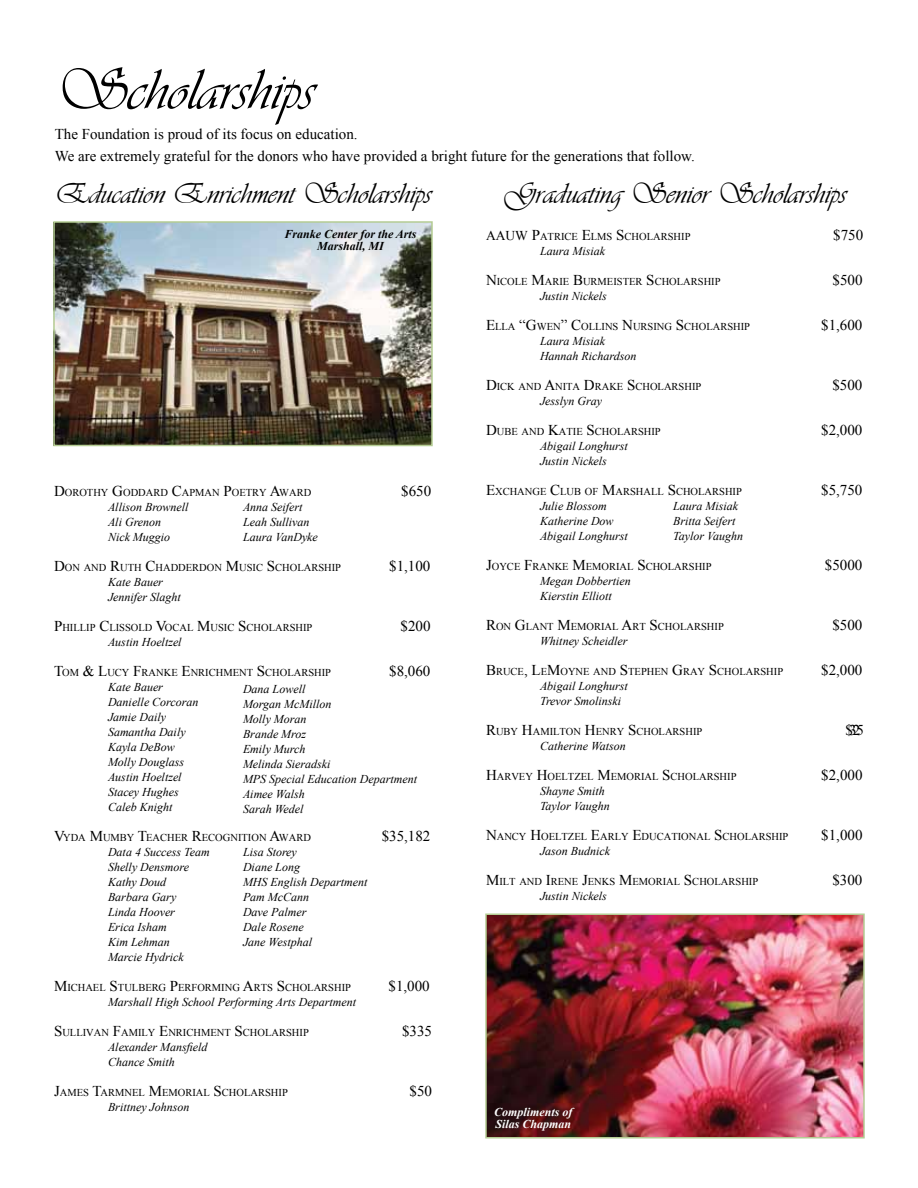
<style>
.page{position:relative;width:918px;height:1188px;background:#fff}
.page>*{position:absolute;margin:0;border:0;box-sizing:border-box;transform-origin:0 0}
.t1{font:60px "Vivaldii";color:#000}
.t2{font:30px "Vivaldii";color:#000}
.t3{font:15px/22.5px "Times New Roman";color:#000}
.t4{font:15px "Times New Roman";color:#000}
.t5{font:13.5px "Times New Roman";color:#000}
.t6{font:italic 12px/15px "Times New Roman";color:#000}
.t7{font:italic 700 12px/12px "Times New Roman";color:#000;text-align:center}
.t8{font:italic 700 12px/12px "Times New Roman";color:#fff}
.t9{font:10.5px "Times New Roman";color:#000}
.s1{font-size:15px}
</style>
<div class="page">
<img style="left:56px;top:224px;width:374px;height:219px">
<div style="left:53px;top:221px;width:380px;height:225px;border:2px solid #b4cc93"></div>
<img style="left:488px;top:917px;width:374px;height:218px">
<div style="left:485px;top:914px;width:380px;height:224px;border:2px solid #b4cc93"></div>
<h1 class="t1" style="left:55px;top:55px;width:261px">Scholarships</h1>
<p class="t3" style="left:55px;top:122px;width:642px">The Foundation is proud of its focus on education.<br>We are extremely grateful for the donors who have provided a bright future for the generations that follow.</p>
<h2 class="t2" style="left:55px;top:175px;width:378px">Education Enrichment Scholarships</h2>
<p class="t7" style="left:284px;top:228px;width:134px">Franke Center for the Arts<br>Marshall, MI</p>
<p class="t9" style="left:54px;top:486px;width:258px"><span class="s1">D</span>OROTHY <span class="s1">G</span>ODDARD <span class="s1">C</span>APMAN <span class="s1">P</span>OETRY <span class="s1">A</span>WARD</p>
<p class="t4" style="left:401px;top:481px;width:31px">$650</p>
<p class="t6" style="left:108px;top:500px;width:82px">Allison Brownell<br>Ali Grenon<br>Nick Muggio</p>
<p class="t9" style="left:54px;top:561px;width:289px"><span class="s1">D</span>ON AND <span class="s1">R</span>UTH <span class="s1">C</span>HADDERDON <span class="s1">M</span>USIC <span class="s1">S</span> CHOLARSHIP</p>
<p class="t4" style="left:389px;top:556px;width:43px">$1,100</p>
<p class="t6" style="left:108px;top:575px;width:74px">Kate Bauer<br>Jennifer Slaght</p>
<p class="t9" style="left:54px;top:621px;width:260px"><span class="s1">P</span>HILLIP <span class="s1">C</span>LISSOLD <span class="s1">V</span>OCAL <span class="s1">M</span>USIC <span class="s1">S</span> CHOLARSHIP</p>
<p class="t4" style="left:401px;top:616px;width:31px">$200</p>
<p class="t6" style="left:108px;top:635px;width:75px">Austin Hoeltzel</p>
<p class="t9" style="left:54px;top:666px;width:279px"><span class="s1">T</span>OM <span class="s1">&amp; L</span>UCY <span class="s1">F</span>RANKE <span class="s1">E</span>NRICHMENT <span class="s1">S</span> CHOLARSHIP</p>
<p class="t4" style="left:389px;top:661px;width:43px">$8,060</p>
<p class="t6" style="left:108px;top:680px;width:92px">Kate Bauer<br>Danielle Corcoran<br>Jamie Daily<br>Samantha Daily<br>Kayla DeBow<br>Molly Douglass<br>Austin Hoeltzel<br>Stacey Hughes<br>Caleb Knight</p>
<p class="t9" style="left:54px;top:831px;width:258px"><span class="s1">V</span>YDA <span class="s1">M</span>UMBY <span class="s1">T</span>EACHER <span class="s1">R</span>ECOGNITION <span class="s1">A</span>WARD</p>
<p class="t4" style="left:382px;top:826px;width:50px">$35,182</p>
<p class="t6" style="left:108px;top:845px;width:103px">Data 4 Success Team<br>Shelly Densmore<br>Kathy Doud<br>Barbara Gary<br>Linda Hoover<br>Erica Isham<br>Kim Lehman<br>Marcie Hydrick</p>
<p class="t9" style="left:54px;top:981px;width:299px"><span class="s1">M</span>ICHAEL <span class="s1">S</span> TULBERG <span class="s1">P</span>ERFORMING <span class="s1">A</span>RTS <span class="s1">S</span> CHOLARSHIP</p>
<p class="t4" style="left:389px;top:976px;width:43px">$1,000</p>
<p class="t6" style="left:108px;top:995px;width:250px">Marshall High School Performing Arts Department</p>
<p class="t9" style="left:54px;top:1026px;width:256px"><span class="s1">S</span> ULLIVAN <span class="s1">F</span>AMILY <span class="s1">E</span>NRICHMENT <span class="s1">S</span> CHOLARSHIP</p>
<p class="t4" style="left:402px;top:1021px;width:31px">$335</p>
<p class="t6" style="left:108px;top:1040px;width:101px">Alexander Mansfield<br>Chance Smith</p>
<p class="t9" style="left:54px;top:1086px;width:235px"><span class="s1">J</span>AMES <span class="s1">T</span>ARMNEL <span class="s1">M</span>EMORIAL <span class="s1">S</span> CHOLARSHIP</p>
<p class="t4" style="left:410px;top:1081px;width:24px">$50</p>
<p class="t6" style="left:108px;top:1100px;width:83px">Brittney Johnson</p>
<p class="t6" style="left:243px;top:499px;width:76px">Anna Seifert<br>Leah Sullivan<br>Laura VanDyke</p>
<p class="t6" style="left:243px;top:681px;width:176px">Dana Lowell<br>Morgan McMillon<br>Molly Moran<br>Brande Mroz<br>Emily Murch<br>Melinda Sieradski<br>MPS Special Education Department<br>Aimee Walsh<br>Sarah Wedel</p>
<p class="t6" style="left:243px;top:845px;width:126px">Lisa Storey<br>Diane Long<br>MHS English Department<br>Pam McCann<br>Dave Palmer<br>Dale Rosene<br>Jane Westphal</p>
<h2 class="t2" style="left:504px;top:175px;width:344px">Graduating Senior Scholarships</h2>
<p class="t5" style="left:486px;top:226px;width:12px">AAUW</p>
<p class="t9" style="left:532px;top:229px;width:160px"><span class="s1">P</span>ATRICE <span class="s1">E</span>LMS <span class="s1">S</span> CHOLARSHIP</p>
<p class="t4" style="left:833px;top:225px;width:31px">$750</p>
<p class="t6" style="left:540px;top:243px;width:67px">Laura Misiak</p>
<p class="t9" style="left:486px;top:274px;width:236px"><span class="s1">N</span>ICOLE <span class="s1">M</span>ARIE <span class="s1">B</span>URMEISTER <span class="s1">S</span> CHOLARSHIP</p>
<p class="t4" style="left:833px;top:270px;width:31px">$500</p>
<p class="t6" style="left:540px;top:288px;width:68px">Justin Nickels</p>
<p class="t9" style="left:486px;top:319px;width:266px"><span class="s1">E</span>LLA <span class="s1">“G</span>WEN<span class="s1">” C</span>OLLINS <span class="s1">N</span>URSING <span class="s1">S</span> CHOLARSHIP</p>
<p class="t4" style="left:821px;top:315px;width:43px">$1,600</p>
<p class="t6" style="left:540px;top:333px;width:98px">Laura Misiak<br>Hannah Richardson</p>
<p class="t9" style="left:486px;top:379px;width:217px"><span class="s1">D</span>ICK AND <span class="s1">A</span>NITA <span class="s1">D</span>RAKE <span class="s1">S</span> CHOLARSHIP</p>
<p class="t4" style="left:832px;top:375px;width:31px">$500</p>
<p class="t6" style="left:540px;top:393px;width:64px">Jesslyn Gray</p>
<p class="t9" style="left:486px;top:424px;width:176px"><span class="s1">D</span>UBE AND <span class="s1">K</span>ATIE <span class="s1">S</span> CHOLARSHIP</p>
<p class="t4" style="left:821px;top:420px;width:43px">$2,000</p>
<p class="t6" style="left:540px;top:438px;width:89px">Abigail Longhurst<br>Justin Nickels</p>
<p class="t9" style="left:486px;top:484px;width:257px"><span class="s1">E</span>XCHANGE <span class="s1">C</span>LUB OF <span class="s1">M</span>ARSHALL <span class="s1">S</span> CHOLARSHIP</p>
<p class="t4" style="left:821px;top:480px;width:43px">$5,750</p>
<p class="t6" style="left:540px;top:498px;width:89px">Julie Blossom<br>Katherine Dow<br>Abigail Longhurst</p>
<p class="t9" style="left:486px;top:559px;width:227px"><span class="s1">J</span>OYCE <span class="s1">F</span>RANKE <span class="s1">M</span>EMORIAL <span class="s1">S</span> CHOLARSHIP</p>
<p class="t4" style="left:825px;top:555px;width:39px">$5000</p>
<p class="t6" style="left:540px;top:573px;width:92px">Megan Dobbertien<br>Kierstin Elliott</p>
<p class="t9" style="left:486px;top:619px;width:239px"><span class="s1">R</span>ON <span class="s1">G</span>LANT <span class="s1">M</span>EMORIAL <span class="s1">A</span>RT <span class="s1">S</span> CHOLARSHIP</p>
<p class="t4" style="left:832px;top:615px;width:31px">$500</p>
<p class="t6" style="left:540px;top:633px;width:89px">Whitney Scheidler</p>
<p class="t9" style="left:486px;top:664px;width:299px"><span class="s1">B</span>RUCE<span class="s1">, L</span>E<span class="s1">M</span>OYNE AND <span class="s1">S</span> TEPHEN <span class="s1">G</span>RAY <span class="s1">S</span> CHOLARSHIP</p>
<p class="t4" style="left:821px;top:660px;width:43px">$2,000</p>
<p class="t6" style="left:540px;top:678px;width:89px">Abigail Longhurst<br>Trevor Smolinski</p>
<p class="t9" style="left:486px;top:724px;width:218px"><span class="s1">R</span>UBY <span class="s1">H</span>AMILTON <span class="s1">H</span>ENRY <span class="s1">S</span> CHOLARSHIP</p>
<p class="t4" style="left:845px;top:720px;width:20px">$325</p>
<p class="t6" style="left:540px;top:738px;width:87px">Catherine Watson</p>
<p class="t9" style="left:486px;top:769px;width:252px"><span class="s1">H</span>ARVEY <span class="s1">H</span>OELTZEL <span class="s1">M</span>EMORIAL <span class="s1">S</span> CHOLARSHIP</p>
<p class="t4" style="left:821px;top:765px;width:43px">$2,000</p>
<p class="t6" style="left:540px;top:783px;width:71px">Shayne Smith<br>Taylor Vaughn</p>
<p class="t9" style="left:486px;top:829px;width:304px"><span class="s1">N</span>ANCY <span class="s1">H</span>OELTZEL <span class="s1">E</span>ARLY <span class="s1">E</span>DUCATIONAL <span class="s1">S</span> CHOLARSHIP</p>
<p class="t4" style="left:821px;top:825px;width:43px">$1,000</p>
<p class="t6" style="left:540px;top:843px;width:72px">Jason Budnick</p>
<p class="t9" style="left:486px;top:874px;width:274px"><span class="s1">M</span>ILT AND <span class="s1">I</span>RENE <span class="s1">J</span>ENKS <span class="s1">M</span>EMORIAL <span class="s1">S</span> CHOLARSHIP</p>
<p class="t4" style="left:832px;top:870px;width:31px">$300</p>
<p class="t6" style="left:540px;top:888px;width:68px">Justin Nickels</p>
<p class="t6" style="left:673px;top:498px;width:71px">Laura Misiak<br>Britta Seifert<br>Taylor Vaughn</p>
<p class="t8" style="left:494px;top:1105px;width:80px">Compliments of<br>Silas Chapman</p>
</div>
